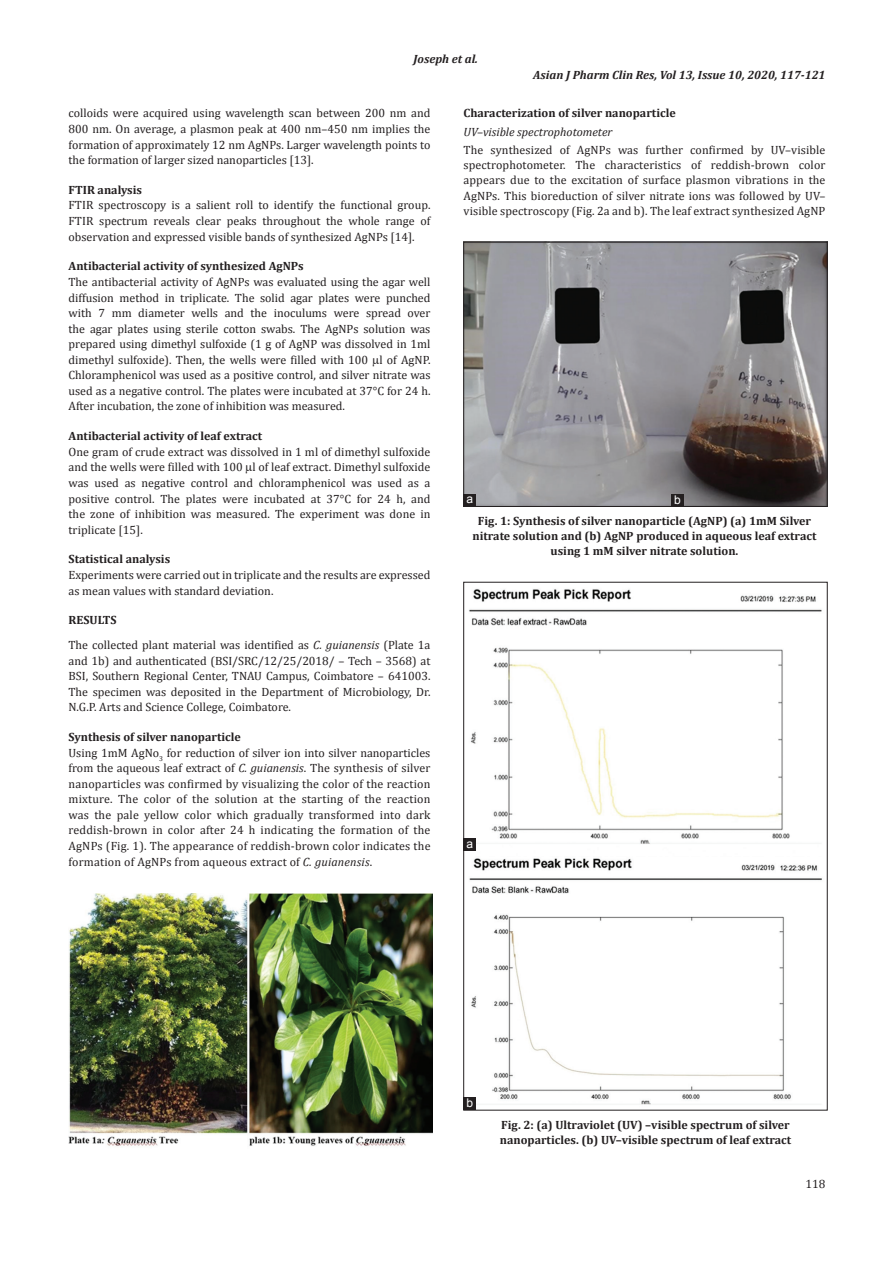
<style>
.page{position:relative;width:894px;height:1263px;background:#fff}
.page>*{position:absolute;margin:0;border:0;box-sizing:border-box;transform-origin:0 0}
.TX{font:12px/15.6px "Cambria";color:#231f20;text-align:justify}
.FGC{font:700 12px/15px "Cambria";color:#231f20;text-align:center}
.RH_1{font:italic 700 12px "Cambria";color:#231f20}
.t1{font:italic 12px "Cambria";color:#231f20}
.LABEL{font:12px "Arial";color:#fff}
.F_No{font:12px "Cambria";color:#231f20}
.s1{font-style:italic}
</style>
<div class="page">
<img style="left:68px;top:893px;width:364px;height:253px">
<img style="left:465px;top:244px;width:360px;height:260px">
<div style="left:463px;top:242px;width:364px;height:264px;border:1px solid #231f20"></div>
<div style="left:670px;top:494px;width:13px;height:12px;background:#231f20"></div>
<div style="left:463px;top:493px;width:13px;height:13px;background:#231f20"></div>
<img style="left:465px;top:589px;width:357px;height:516px">
<div style="left:463px;top:838px;width:13px;height:12px;background:#231f20"></div>
<div style="left:463px;top:1097px;width:13px;height:12px;background:#231f20"></div>
<p class="RH_1" style="left:413px;top:51px;width:66px">Joseph et al.</p>
<p class="RH_1" style="left:533px;top:66px;width:293px">Asian J Pharm Clin Res, Vol 13, Issue 10, 2020, 117-121</p>
<p class="TX" style="left:68px;top:105px;width:363px">colloids were acquired using wavelength scan between 200 nm and 800 nm. On average, a plasmon peak at 400 nm–450 nm implies the formation of approximately 12 nm AgNPs. Larger wavelength points to the formation of larger sized nanoparticles [13].</p>
<h2 class="FGC" style="left:68px;top:182px;width:75px">FTIR analysis</h2>
<p class="TX" style="left:68px;top:197px;width:363px">FTIR spectroscopy is a salient roll to identify the functional group.<br>FTIR spectrum reveals clear peaks throughout the whole range of observation and expressed visible bands of synthesized AgNPs [14].</p>
<h2 class="FGC" style="left:68px;top:258px;width:236px">Antibacterial activity of synthesized AgNPs</h2>
<p class="TX" style="left:68px;top:274px;width:363px">The antibacterial activity of AgNPs was evaluated using the agar well diffusion method in triplicate. The solid agar plates were punched with 7 mm diameter wells and the inoculums were spread over the agar plates using sterile cotton swabs. The AgNPs solution was prepared using dimethyl sulfoxide (1 g of AgNP was dissolved in 1ml dimethyl sulfoxide). Then, the wells were filled with 100 l of AgNP.<br>Chloramphenicol was used as a positive control, and silver nitrate was used as a negative control. The plates were incubated at 37°C for 24 h.<br>After incubation, the zone of inhibition was measured.</p>
<h2 class="FGC" style="left:68px;top:428px;width:195px">Antibacterial activity of leaf extract</h2>
<p class="TX" style="left:68px;top:444px;width:363px">One gram of crude extract was dissolved in 1 ml of dimethyl sulfoxide and the wells were filled with 100 l of leaf extract. Dimethyl sulfoxide was used as negative control and chloramphenicol was used as a positive control. The plates were incubated at 37°C for 24 h, and the zone of inhibition was measured. The experiment was done in triplicate [15].</p>
<h2 class="FGC" style="left:68px;top:551px;width:103px">Statistical analysis</h2>
<p class="TX" style="left:68px;top:567px;width:363px">Experiments were carried out in triplicate and the results are expressed as mean values with standard deviation.</p>
<h1 class="FGC" style="left:68px;top:612px;width:49px">RESULTS</h1>
<p class="TX" style="left:68px;top:637px;width:363px">The collected plant material was identified as <span class="s1">C. guianensis</span> (Plate 1a and 1b) and authenticated (BSI/SRC/12/25/2018/ – Tech – 3568) at BSI, Southern Regional Center, TNAU Campus, Coimbatore – 641003.<br>The specimen was deposited in the Department of Microbiology, Dr.<br>N.G.P. Arts and Science College, Coimbatore.</p>
<h2 class="FGC" style="left:68px;top:729px;width:174px">Synthesis of silver nanoparticle</h2>
<p class="TX" style="left:68px;top:744px;width:363px">Using 1mM AgNo<sub>3</sub> for reduction of silver ion into silver nanoparticles from the aqueous leaf extract of <span class="s1">C. guianensis</span>. The synthesis of silver nanoparticles was confirmed by visualizing the color of the reaction mixture. The color of the solution at the starting of the reaction was the pale yellow color which gradually transformed into dark reddish-brown in color after 24 h indicating the formation of the AgNPs (Fig. 1). The appearance of reddish-brown color indicates the formation of AgNPs from aqueous extract of <span class="s1">C. guianensis</span>.</p>
<h2 class="FGC" style="left:463px;top:105px;width:214px">Characterization of silver nanoparticle</h2>
<h3 class="t1" style="left:463px;top:123px;width:150px">UV–visible spectrophotometer</h3>
<p class="TX" style="left:463px;top:142px;width:363px">The synthesized of AgNPs was further confirmed by UV–visible spectrophotometer. The characteristics of reddish-brown color appears due to the excitation of surface plasmon vibrations in the AgNPs. This bioreduction of silver nitrate ions was followed by UV– visible spectroscopy (Fig. 2a and b). The leaf extract synthesized AgNP</p>
<p class="LABEL" style="left:466px;top:491px;width:8px">a</p>
<p class="LABEL" style="left:674px;top:491px;width:8px">b</p>
<p class="FGC" style="left:472px;top:513px;width:345px">Fig. 1: Synthesis of silver nanoparticle (AgNP) (a) 1mM Silver nitrate solution and (b) AgNP produced in aqueous leaf extract using 1 mM silver nitrate solution.</p>
<p class="LABEL" style="left:466px;top:835px;width:8px">a</p>
<p class="LABEL" style="left:466px;top:1094px;width:8px">b</p>
<p class="FGC" style="left:499px;top:1116px;width:293px;text-align:left">Fig. 2: (a) Ultraviolet (UV) –visible spectrum of silver nanoparticles. (b) UV–visible spectrum of leaf extract</p>
<p class="F_No" style="left:805px;top:1176px;width:21px">118</p>
</div>
